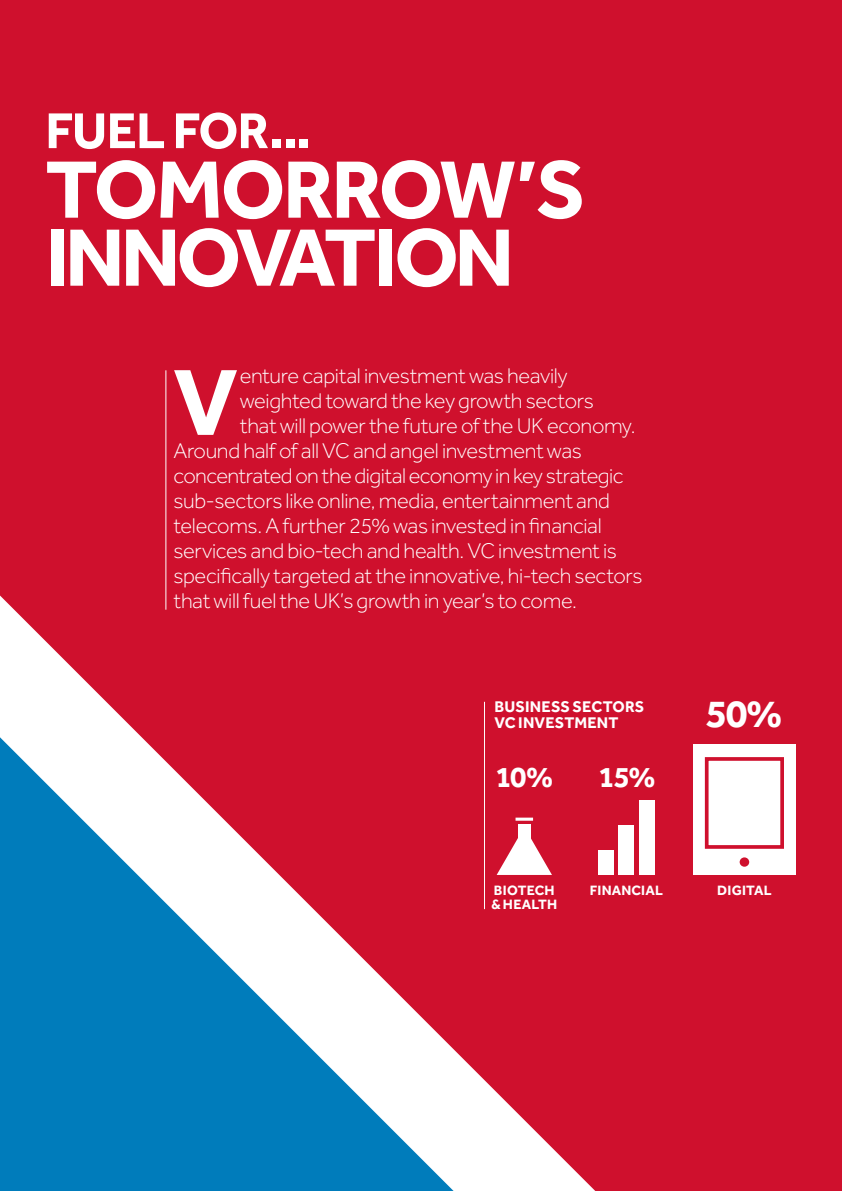
<style>
.page{position:relative;width:842px;height:1191px;background:#cf102d}
.page>*{position:absolute;margin:0;border:0;box-sizing:border-box;transform-origin:0 0}
.t1{font:700 97px "Effra";color:#fff}
.t2{font:700 84px/68px "Effra";letter-spacing:-.045em;color:#fff}
.t3{font:700 52px "Effra";letter-spacing:-.02em;color:#fff}
.t4{font:700 40px "Effra";color:#fff}
.t5{font:700 30px "Effra";color:#fff}
.t6{font:300 22px "Effra";letter-spacing:-.02em;color:#fff}
.t7{font:700 16px/16px "Effra";letter-spacing:.01em;color:#fff}
.t8{font:700 14px/14px "Effra";letter-spacing:.015em;color:#fff}
</style>
<div class="page">
<hr style="left:165px;top:370px;width:1px;height:239px;background:#fff">
<svg style="left:497px;top:827px;width:55px;height:48px"></svg>
<div style="left:518px;top:824px;width:13px;height:22px;background:#fff"></div>
<hr style="left:515px;top:817px;width:18px;height:3px;background:#fff">
<div style="left:639px;top:800px;width:15px;height:75px;background:#fff"></div>
<div style="left:618px;top:825px;width:16px;height:50px;background:#fff"></div>
<div style="left:598px;top:850px;width:16px;height:25px;background:#fff"></div>
<div style="left:693px;top:744px;width:102px;height:131px;background:#fff"></div>
<div style="left:740px;top:857px;width:9px;height:9px;background:#cf102d;border-radius:50%"></div>
<div style="left:705px;top:757px;width:79px;height:91px;border:4px solid #cf102d"></div>
<hr style="left:484px;top:702px;width:1px;height:207px;background:#fff">
<svg style="left:0;top:737px;width:471px;height:454px"></svg>
<h3 class="t3" style="left:45px;top:99px;width:267px">FUEL FOR...</h3>
<h2 class="t2" style="left:45px;top:154px;width:542px">TOMORROW’S<br>INNOVATION</h2>
<h1 class="t1" style="left:173px;top:343px;width:66px">V</h1>
<p class="t6" style="left:240px;top:362px;width:329px">enture capital investment was heavily</p>
<p class="t6" style="left:240px;top:387px;width:356px">weighted toward the key growth sectors</p>
<p class="t6" style="left:240px;top:412px;width:397px">that will power the future of the UK economy.</p>
<p class="t6" style="left:173px;top:437px;width:410px">Around half of all VC and angel investment was</p>
<p class="t6" style="left:173px;top:462px;width:452px">concentrated on the digital economy in key strategic</p>
<p class="t6" style="left:173px;top:487px;width:438px">sub-sectors like online, media, entertainment and</p>
<p class="t6" style="left:173px;top:512px;width:430px">telecoms. A further 25% was invested in financial</p>
<p class="t6" style="left:173px;top:537px;width:445px">services and bio-tech and health. VC investment is</p>
<p class="t6" style="left:173px;top:562px;width:471px">specifically targeted at the innovative, hi-tech sectors</p>
<p class="t6" style="left:173px;top:587px;width:405px">that will fuel the UK’s growth in year’s to come.</p>
<p class="t7" style="left:494px;top:699px;width:151px">BUSINESS SECTORS<br>VC INVESTMENT</p>
<h3 class="t4" style="left:706px;top:689px;width:78px">50%</h3>
<h3 class="t5" style="left:495px;top:758px;width:60px">10%</h3>
<h3 class="t5" style="left:598px;top:758px;width:59px">15%</h3>
<p class="t8" style="left:491px;top:883px;width:67px">BIOTECH &amp; HEALTH</p>
<p class="t8" style="left:590px;top:883px;width:75px">FINANCIAL</p>
<p class="t8" style="left:717px;top:883px;width:56px">DIGITAL</p>
</div>
